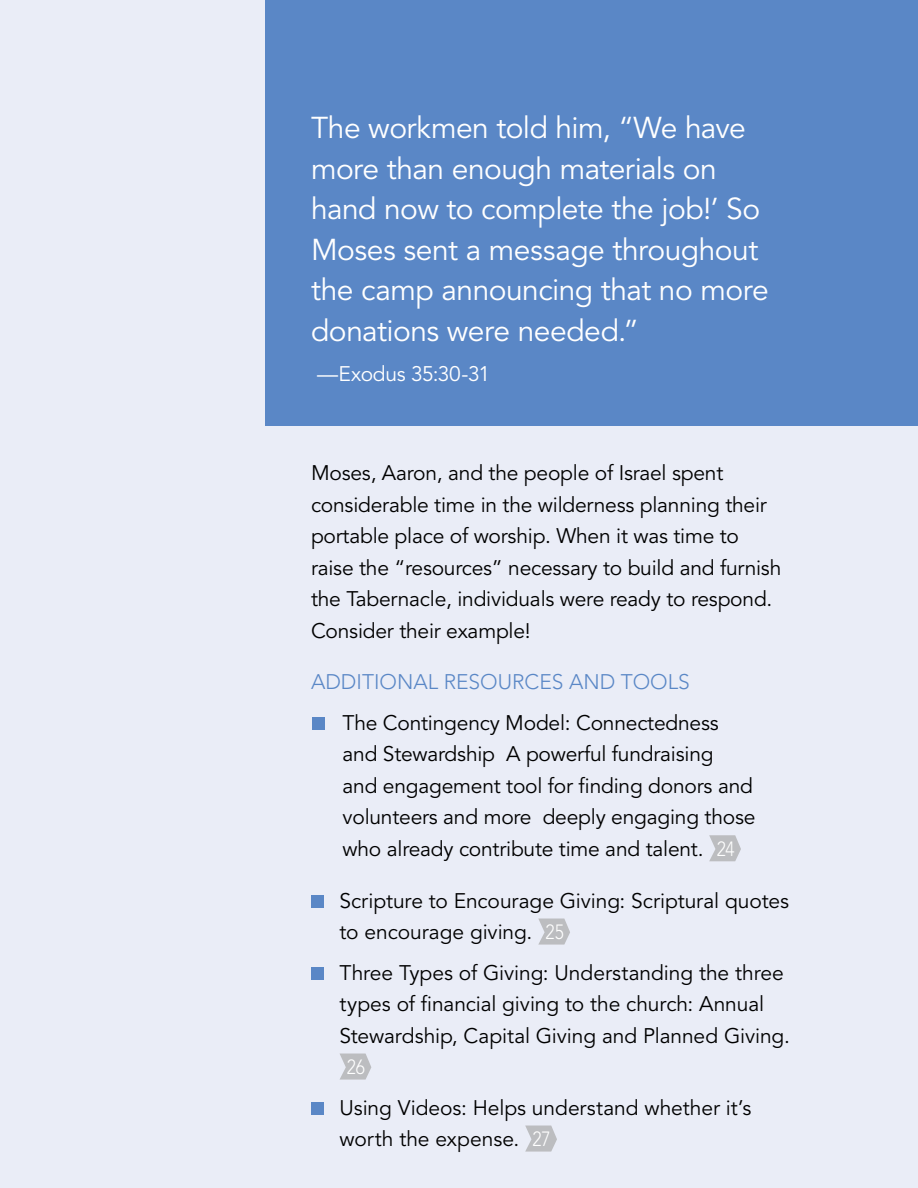
<style>
.page{position:relative;width:918px;height:1188px;background:#eaedf7}
.page>*{position:absolute;margin:0;border:0;box-sizing:border-box;transform-origin:0 0}
.t1{font:30px/40.5px "Avenir LT Std";letter-spacing:-.02em;color:#fff}
.t2{font:21px/31.5px "Avenir LT Std";letter-spacing:-.01em;color:#000}
.t3{font:300 21px "Avenir LT Std";color:#5a87c6}
.t4{font:21px "Avenir LT Std";letter-spacing:-.015em;color:#fff}
.t5{font:300 20.4px "Avenir LT Std";color:#fff;scale:.86 1}
.s1{font-weight:300;font-size:20.4px;color:#fff}
</style>
<div class="page">
<div style="left:266px;top:0;width:652px;height:426px;background:#5a87c6"></div>
<div style="left:313px;top:718px;width:12px;height:12px;background:#5a87c6"></div>
<svg style="left:709px;top:835px;width:32px;height:26px"></svg>
<div style="left:311px;top:895px;width:12px;height:13px;background:#5a87c6"></div>
<svg style="left:538px;top:919px;width:32px;height:26px"></svg>
<div style="left:311px;top:967px;width:12px;height:13px;background:#5a87c6"></div>
<svg style="left:340px;top:1054px;width:31px;height:26px"></svg>
<div style="left:311px;top:1102px;width:12px;height:13px;background:#5a87c6"></div>
<svg style="left:525px;top:1126px;width:32px;height:26px"></svg>
<h1 class="t1" style="left:311px;top:109px;width:459px">The workmen told him, “We have more than enough materials on hand now to complete the job!’ So<br>Moses sent a message throughout the camp announcing that no more donations were needed.”</h1>
<p class="t4" style="left:317px;top:362px;width:175px">—Exodus 35:30-31</p>
<p class="t2" style="left:311px;top:458px;width:472px">Moses, Aaron, and the people of Israel spent considerable time in the wilderness planning their portable place of worship. When it was time to raise the “resources” necessary to build and furnish the Tabernacle, individuals were ready to respond.<br>Consider their example!</p>
<p class="t3" style="left:311px;top:670px;width:380px">ADDITIONAL RESOURCES AND TOOLS</p>
<p class="t2" style="left:343px;top:708px;width:415px">The Contingency Model: Connectedness and Stewardship A powerful fundraising<br>and engagement tool for finding donors and volunteers and more deeply engaging those who already contribute time and talent. <span class="s1">24</span></p>
<p class="t2" style="left:340px;top:885px;width:451px">Scripture to Encourage Giving: Scriptural quotes to encourage giving. <span class="s1">25</span></p>
<p class="t2" style="left:340px;top:957px;width:452px">Three Types of Giving: Understanding the three types of financial giving to the church: Annual<br>Stewardship, Capital Giving and Planned Giving.</p>
<p class="t5" style="left:347px;top:1055px;width:23px">26</p>
<p class="t2" style="left:340px;top:1092px;width:414px">Using Videos: Helps understand whether it’s worth the expense. <span class="s1">27</span></p>
</div>
